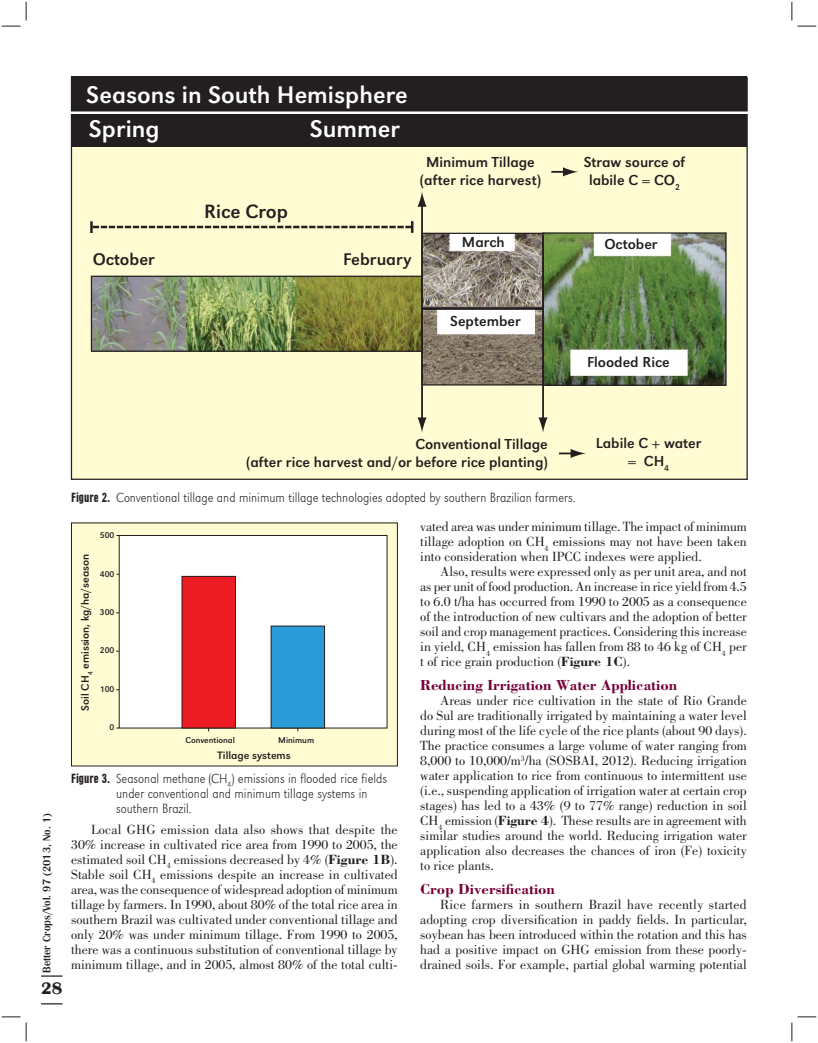
<style>
.page{position:relative;width:818px;height:1043px;background:#fff}
.page>*{position:absolute;margin:0;border:0;box-sizing:border-box;transform-origin:0 0}
.t1{font:25px/33.8px "URW Grotesk T";color:#fff}
.t2{font:20px "URW Grotesk T";color:#231f20}
.t3{font:17.5px "URW Grotesk T";color:#231f20}
.t4{font:700 17.5px "Britannic T";color:#231f20}
.t5{font:15px/18px "URW Grotesk T";color:#231f20;text-align:center}
.t6{font:700 15px "Bodoni";color:#740036}
.t7{font:13.75px/15px "Bodoni";color:#231f20;text-align:justify}
.t8{font:13.75px/15px "URW Grotesk T Ext Lig Ext Nar";color:#231f20}
.t9{font:500 11.25px "Britannic T";color:#231f20}
.t10{font:11.12px "URW Grotesk T";color:#231f20}
.t11{font:8.62px "URW Grotesk T";color:#231f20}
.s1{font-family:"URW Grotesk T Bol Con"}
.s2{font-weight:700}
</style>
<div class="page">
<svg style="left:41px;top:975px;width:21px;height:1px"></svg>
<hr style="left:41px;top:1002px;width:21px;height:2px;background:#231f20">
<div style="left:71px;top:78px;width:675px;height:401px;background:#fffbd2"></div>
<div style="left:71px;top:76px;width:675px;height:70px;background:#231f20"></div>
<img style="left:93px;top:277px;width:327px;height:73px">
<div style="left:91px;top:275px;width:331px;height:77px;border:1px solid #231f20"></div>
<img style="left:423px;top:234px;width:301px;height:150px">
<div style="left:421px;top:233px;width:123px;height:152px;border:1px solid #231f20"></div>
<div style="left:542px;top:232px;width:184px;height:154px;border:1px solid #231f20"></div>
<hr style="left:64px;top:111px;width:697px;height:3px;background:#fff">
<svg style="left:90px;top:221px;width:323px;height:12px"></svg>
<hr style="left:422px;top:307px;width:121px;height:3px;background:#231f20">
<hr style="left:421px;top:204px;width:2px;height:216px;background:#231f20">
<svg style="left:417px;top:417px;width:9px;height:15px"></svg>
<svg style="left:417px;top:192px;width:9px;height:15px"></svg>
<hr style="left:542px;top:235px;width:1px;height:185px;background:#231f20">
<svg style="left:538px;top:417px;width:9px;height:15px"></svg>
<svg style="left:551px;top:167px;width:27px;height:9px"></svg>
<svg style="left:559px;top:449px;width:26px;height:9px"></svg>
<div style="left:71px;top:523px;width:326px;height:242px;background:#fffbd2"></div>
<div style="left:119px;top:535px;width:268px;height:192px;background:#fff"></div>
<div style="left:119px;top:535px;width:268px;height:193px;border:1px solid #231f20"></div>
<div style="left:182px;top:576px;width:53px;height:151px;background:#ed1c24"></div>
<div style="left:182px;top:576px;width:54px;height:152px;border:1px solid #231f20"></div>
<div style="left:271px;top:626px;width:53px;height:101px;background:#299cd8"></div>
<div style="left:271px;top:625px;width:54px;height:103px;border:1px solid #231f20"></div>
<svg style="left:2px;top:2px;width:25px;height:25px"></svg>
<svg style="left:2px;top:1016px;width:25px;height:24px"></svg>
<svg style="left:791px;top:2px;width:24px;height:25px"></svg>
<svg style="left:791px;top:1016px;width:24px;height:24px"></svg>
<h1 class="t1" style="left:86px;top:80px;width:323px">Seasons in South Hemisphere<br>Spring</h1>
<h1 class="t1" style="left:310px;top:114px;width:91px">Summer</h1>
<h2 class="t2" style="left:204px;top:204px;width:85px">Rice Crop</h2>
<p class="t3" style="left:93px;top:253px;width:63px">October</p>
<p class="t3" style="left:343px;top:253px;width:70px">February</p>
<p class="t5" style="left:419px;top:155px;width:123px">Minimum Tillage (after rice harvest)</p>
<p class="t5" style="left:583px;top:154px;width:103px">Straw source of labile C = CO<sub>2</sub></p>
<p class="t5" style="left:462px;top:235px;width:44px">March</p>
<p class="t5" style="left:604px;top:237px;width:55px">October</p>
<p class="t5" style="left:450px;top:313px;width:72px">September</p>
<p class="t5" style="left:587px;top:354px;width:84px">Flooded Rice</p>
<p class="t5" style="left:246px;top:436px;width:303px;text-align:right">Conventional Tillage<br>(after rice harvest and/or before rice planting)</p>
<p class="t5" style="left:595px;top:435px;width:107px">Labile C + water = CH<sub>4</sub></p>
<p class="t8" style="left:71px;top:488px;width:505px"><span class="s1">Figure 2.</span> Conventional tillage and minimum tillage technologies adopted by southern Brazilian farmers.</p>
<p class="t11" style="left:100px;top:532px;width:16px">500</p>
<p class="t11" style="left:100px;top:570px;width:16px">400</p>
<p class="t11" style="left:100px;top:609px;width:16px">300</p>
<p class="t11" style="left:100px;top:647px;width:16px">200</p>
<p class="t11" style="left:100px;top:685px;width:16px">100</p>
<p class="t11" style="left:110px;top:724px;width:6px">0</p>
<p class="t10" style="left:81px;top:710px;width:158px;rotate:-90deg">Soil CH<sub>4</sub> emission, kg/ha/season</p>
<p class="t11" style="left:185px;top:736px;width:51px">Conventional</p>
<p class="t11" style="left:278px;top:736px;width:37px">Minimum</p>
<p class="t10" style="left:217px;top:750px;width:75px">Tillage systems</p>
<p class="t8" style="left:116px;top:770px;width:272px;text-indent:-45px"><span class="s1">Figure 3.</span> Seasonal methane (CH<sub>4</sub>) emissions in flooded rice fields under conventional and minimum tillage systems in southern Brazil.</p>
<p class="t9" style="left:39px;top:972px;width:161px;rotate:-90deg">Better Crops/Vol. 97 (2013, No. 1)</p>
<p class="t7" style="left:71px;top:822px;width:328px;text-indent:20px">Local GHG emission data also shows that despite the 30% increase in cultivated rice area from 1990 to 2005, the estimated soil CH<sub>4</sub> emissions decreased by 4% (<span class="s2">Figure 1B</span>).<br>Stable soil CH<sub>4</sub> emissions despite an increase in cultivated area, was the consequence of widespread adoption of minimum tillage by farmers. In 1990, about 80% of the total rice area in southern Brazil was cultivated under conventional tillage and only 20% was under minimum tillage. From 1990 to 2005, there was a continuous substitution of conventional tillage by minimum tillage, and in 2005, almost 80% of the total culti-</p>
<p class="t4" style="left:41px;top:976px;width:23px">28</p>
<p class="t7" style="left:420px;top:520px;width:328px">vated area was under minimum tillage. The impact of minimum tillage adoption on CH<sub>4</sub> emissions may not have been taken into consideration when IPCC indexes were applied.</p>
<p class="t7" style="left:420px;top:565px;width:328px;text-indent:20px">Also, results were expressed only as per unit area, and not as per unit of food production. An increase in rice yield from 4.5 to 6.0 t/ha has occurred from 1990 to 2005 as a consequence of the introduction of new cultivars and the adoption of better soil and crop management practices. Considering this increase in yield, CH<sub>4</sub> emission has fallen from 88 to 46 kg of CH<sub>4</sub> per t of rice grain production (<span class="s2">Figure 1C</span>).</p>
<p class="t6" style="left:420px;top:679px;width:258px">Reducing Irrigation Water Application</p>
<p class="t7" style="left:420px;top:694px;width:328px;text-indent:20px">Areas under rice cultivation in the state of Rio Grande do Sul are traditionally irrigated by maintaining a water level during most of the life cycle of the rice plants (about 90 days).<br>The practice consumes a large volume of water ranging from 8,000 to 10,000/m<sup>3</sup>/ha (SOSBAI, 2012). Reducing irrigation water application to rice from continuous to intermittent use (i.e., suspending application of irrigation water at certain crop stages) has led to a 43% (9 to 77% range) reduction in soil CH<sub>4</sub> emission (<span class="s2">Figure 4</span>). These results are in agreement with similar studies around the world. Reducing irrigation water application also decreases the chances of iron (Fe) toxicity to rice plants.</p>
<p class="t6" style="left:420px;top:883px;width:136px">Crop Diversification</p>
<p class="t7" style="left:420px;top:898px;width:328px;text-indent:20px">Rice farmers in southern Brazil have recently started adopting crop diversification in paddy fields. In particular, soybean has been introduced within the rotation and this has had a positive impact on GHG emission from these poorly&shy;drained soils. For example, partial global warming potential</p>
</div>
